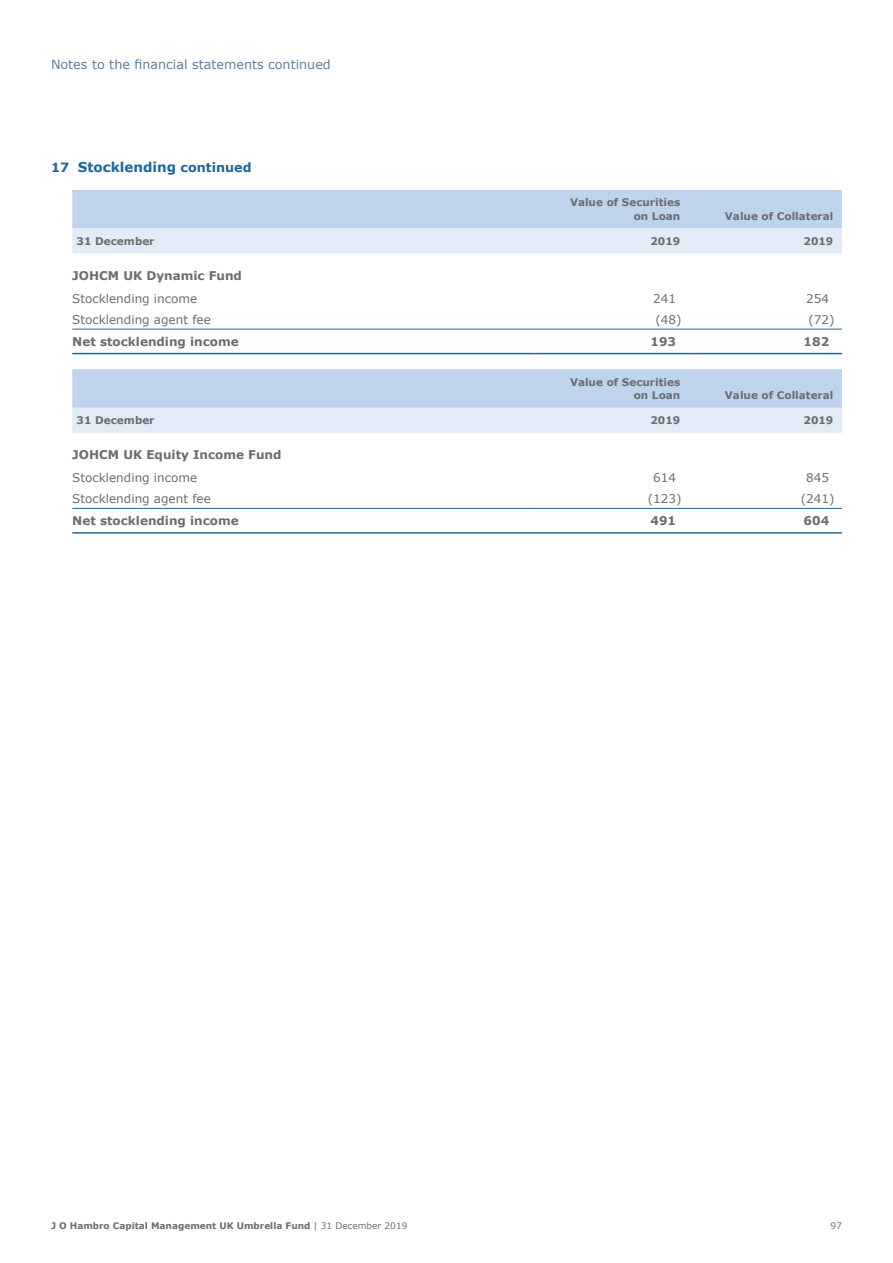
<style>
.page{position:relative;width:893px;height:1263px;background:#fff}
.page>*{position:absolute;margin:0;border:0;box-sizing:border-box;transform-origin:0 0}
.t1{font:700 13.5px "Verdana";color:#216696}
.t2{font:12.75px "Verdana";color:#6080a2}
.t3{font:12px "Verdana";color:#6c6d70}
.t4{font:700 12px "Verdana";color:#6c6d70}
.t5{font:700 10.5px/13.5px "Verdana";color:#6c6d70;text-align:right}
.t6{font:700 9px "Verdana";color:#6c6d70}
.t7{font:9px "Verdana";color:#6c6d70}
.s1{font-size:12.75px}
.s2{font-weight:400}
</style>
<div class="page">
<svg style="left:72px;top:190px;width:770px;height:63px;background:#ccdcf0"></svg>
<hr style="left:72px;top:329px;width:464px;height:1px;background:#216696">
<hr style="left:536px;top:329px;width:153px;height:1px;background:#216696">
<hr style="left:689px;top:329px;width:153px;height:1px;background:#216696">
<hr style="left:72px;top:353px;width:464px;height:1px;background:#216696">
<hr style="left:536px;top:353px;width:153px;height:1px;background:#216696">
<hr style="left:689px;top:353px;width:153px;height:1px;background:#216696">
<svg style="left:72px;top:369px;width:770px;height:64px;background:#ccddf0"></svg>
<hr style="left:72px;top:508px;width:464px;height:1px;background:#216696">
<hr style="left:536px;top:508px;width:153px;height:1px;background:#216696">
<hr style="left:689px;top:508px;width:153px;height:1px;background:#216696">
<hr style="left:72px;top:532px;width:464px;height:2px;background:#216696">
<hr style="left:536px;top:532px;width:153px;height:2px;background:#216696">
<hr style="left:689px;top:532px;width:153px;height:2px;background:#216696">
<p class="t2" style="left:51px;top:57px;width:281px">Notes to the financial statements continued</p>
<p class="t1" style="left:51px;top:158px;width:202px"><span class="s1">17</span> Stocklending <span class="s1">continued</span></p>
<p class="t5" style="left:570px;top:196px;width:112px">Value of Securities on Loan</p>
<p class="t5" style="left:725px;top:209px;width:110px">Value of Collateral</p>
<p class="t5" style="left:77px;top:235px;width:79px">31 December</p>
<p class="t5" style="left:650px;top:235px;width:31px">2019</p>
<p class="t5" style="left:804px;top:235px;width:31px">2019</p>
<p class="t4" style="left:72px;top:268px;width:171px">JOHCM UK Dynamic Fund</p>
<p class="t3" style="left:72px;top:291px;width:126px">Stocklending income</p>
<p class="t3" style="left:653px;top:291px;width:24px">241</p>
<p class="t3" style="left:806px;top:291px;width:24px">254</p>
<p class="t3" style="left:72px;top:312px;width:140px">Stocklending agent fee</p>
<p class="t3" style="left:655px;top:312px;width:28px">(48)</p>
<p class="t3" style="left:808px;top:312px;width:28px">(72)</p>
<p class="t4" style="left:72px;top:334px;width:168px">Net stocklending income</p>
<p class="t4" style="left:650px;top:334px;width:27px">193</p>
<p class="t4" style="left:804px;top:334px;width:27px">182</p>
<p class="t5" style="left:570px;top:375px;width:112px">Value of Securities on Loan</p>
<p class="t5" style="left:725px;top:389px;width:110px">Value of Collateral</p>
<p class="t5" style="left:77px;top:414px;width:79px">31 December</p>
<p class="t5" style="left:650px;top:414px;width:31px">2019</p>
<p class="t5" style="left:804px;top:414px;width:31px">2019</p>
<p class="t4" style="left:72px;top:447px;width:211px">JOHCM UK Equity Income Fund</p>
<p class="t3" style="left:72px;top:470px;width:126px">Stocklending income</p>
<p class="t3" style="left:653px;top:470px;width:24px">614</p>
<p class="t3" style="left:806px;top:470px;width:24px">845</p>
<p class="t3" style="left:72px;top:491px;width:140px">Stocklending agent fee</p>
<p class="t3" style="left:648px;top:491px;width:35px">(123)</p>
<p class="t3" style="left:801px;top:491px;width:35px">(241)</p>
<p class="t4" style="left:72px;top:513px;width:168px">Net stocklending income</p>
<p class="t4" style="left:650px;top:513px;width:27px">491</p>
<p class="t4" style="left:804px;top:513px;width:27px">604</p>
<p class="t6" style="left:51px;top:1220px;width:358px">J O Hambro Capital Management UK Umbrella Fund <span class="s2">| 31 December 2019</span></p>
<p class="t7" style="left:830px;top:1220px;width:13px">97</p>
</div>
